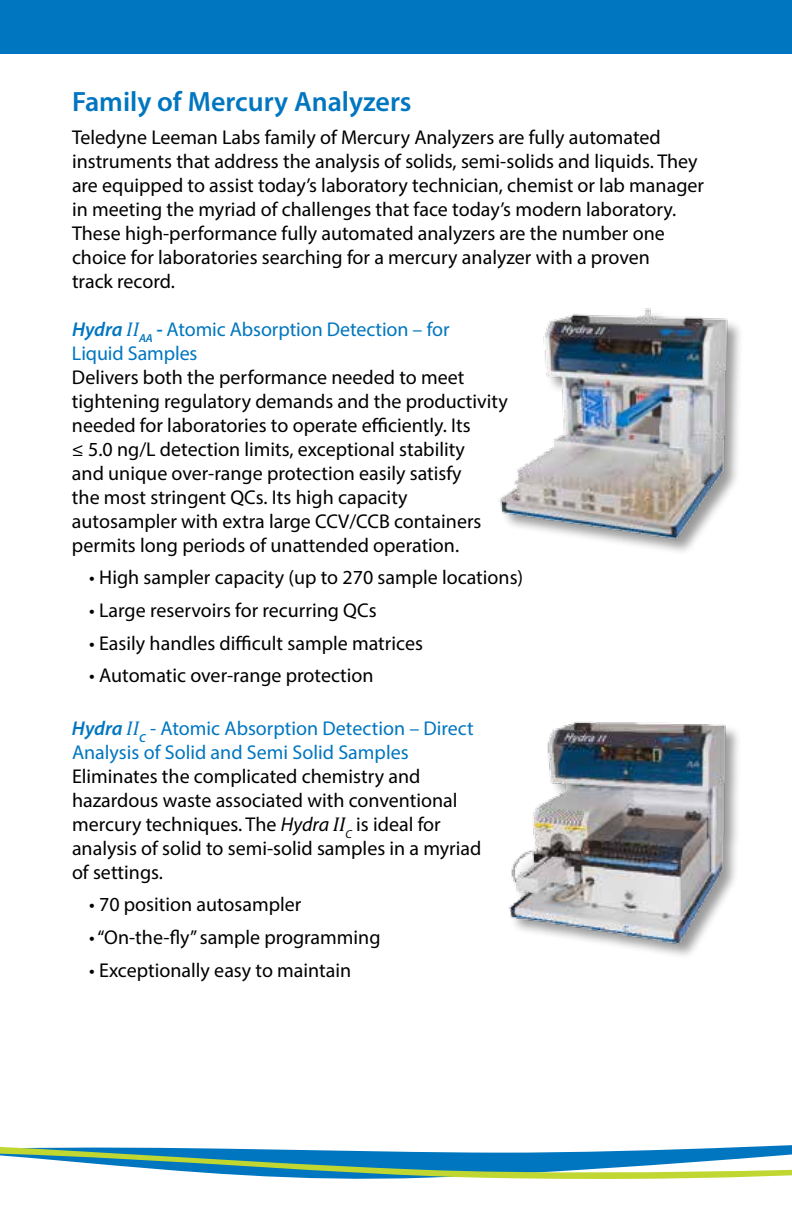
<style>
.page{position:relative;width:792px;height:1224px;background:#fff}
.page>*{position:absolute;margin:0;border:0;box-sizing:border-box;transform-origin:0 0}
.t1{font:600 28px "Myriad Pro";color:#0076c0}
.t2{font:20px/24px "Myriad Pro";color:#000}
.t3{font:20px/24px "Myriad Pro";color:#0076c0}
.s1{font-weight:600;font-style:italic}
.s2{font-family:"Cambria";font-style:italic}
.s3{font-style:italic}
</style>
<div class="page">
<svg style="left:0;top:1145px;width:792px;height:34px"></svg>
<div style="left:0;top:0;width:792px;height:54px;background:#0076c0"></div>
<div style="left:500px;top:309px;width:244px;height:247px;background:#000;opacity:.4"></div>
<img style="left:499px;top:308px;width:234px;height:234px">
<img style="left:509px;top:721px;width:230px;height:235px">
<h1 class="t1" style="left:72px;top:84px;width:341px">Family of Mercury Analyzers</h1>
<p class="t2" style="left:72px;top:125px;width:634px">Teledyne Leeman Labs family of Mercury Analyzers are fully automated instruments that address the analysis of solids, semi-solids and liquids. They are equipped to assist today’s laboratory technician, chemist or lab manager in meeting the myriad of challenges that face today’s modern laboratory.<br>These high-performance fully automated analyzers are the number one choice for laboratories searching for a mercury analyzer with a proven<br>track record.</p>
<p class="t3" style="left:72px;top:317px;width:379px"><span class="s1">Hydra</span> <span class="s2">II</span><sub>AA</sub> <span class="s1">-</span> Atomic Absorption Detection – for<br>Liquid Samples</p>
<p class="t2" style="left:72px;top:365px;width:437px">Delivers both the performance needed to meet tightening regulatory demands and the productivity needed for laboratories to operate efficiently. Its<br>≤ 5.0 ng/L detection limits, exceptional stability<br>and unique over-range protection easily satisfy<br>the most stringent QCs. Its high capacity autosampler with extra large CCV/CCB containers permits long periods of unattended operation.</p>
<p class="t2" style="left:89px;top:565px;width:436px">• High sampler capacity (up to 270 sample locations)</p>
<p class="t2" style="left:89px;top:598px;width:289px">• Large reservoirs for recurring QCs</p>
<p class="t2" style="left:89px;top:631px;width:335px">• Easily handles difficult sample matrices</p>
<p class="t2" style="left:89px;top:663px;width:286px">• Automatic over-range protection</p>
<p class="t3" style="left:72px;top:716px;width:403px"><span class="s1">Hydra</span> <span class="s2">II</span><sub>C</sub> - Atomic Absorption Detection – Direct<br>Analysis of Solid and Semi Solid Samples</p>
<p class="t2" style="left:72px;top:764px;width:411px">Eliminates the complicated chemistry and hazardous waste associated with conventional mercury techniques. The <span class="s3">Hydra</span> <span class="s2">II</span><sub>C</sub> is ideal for analysis of solid to semi-solid samples in a myriad of settings.</p>
<p class="t2" style="left:89px;top:892px;width:214px">• 70 position autosampler</p>
<p class="t2" style="left:89px;top:925px;width:293px">• “On-the-fly” sample programming</p>
<p class="t2" style="left:89px;top:958px;width:264px">• Exceptionally easy to maintain</p>
</div>
